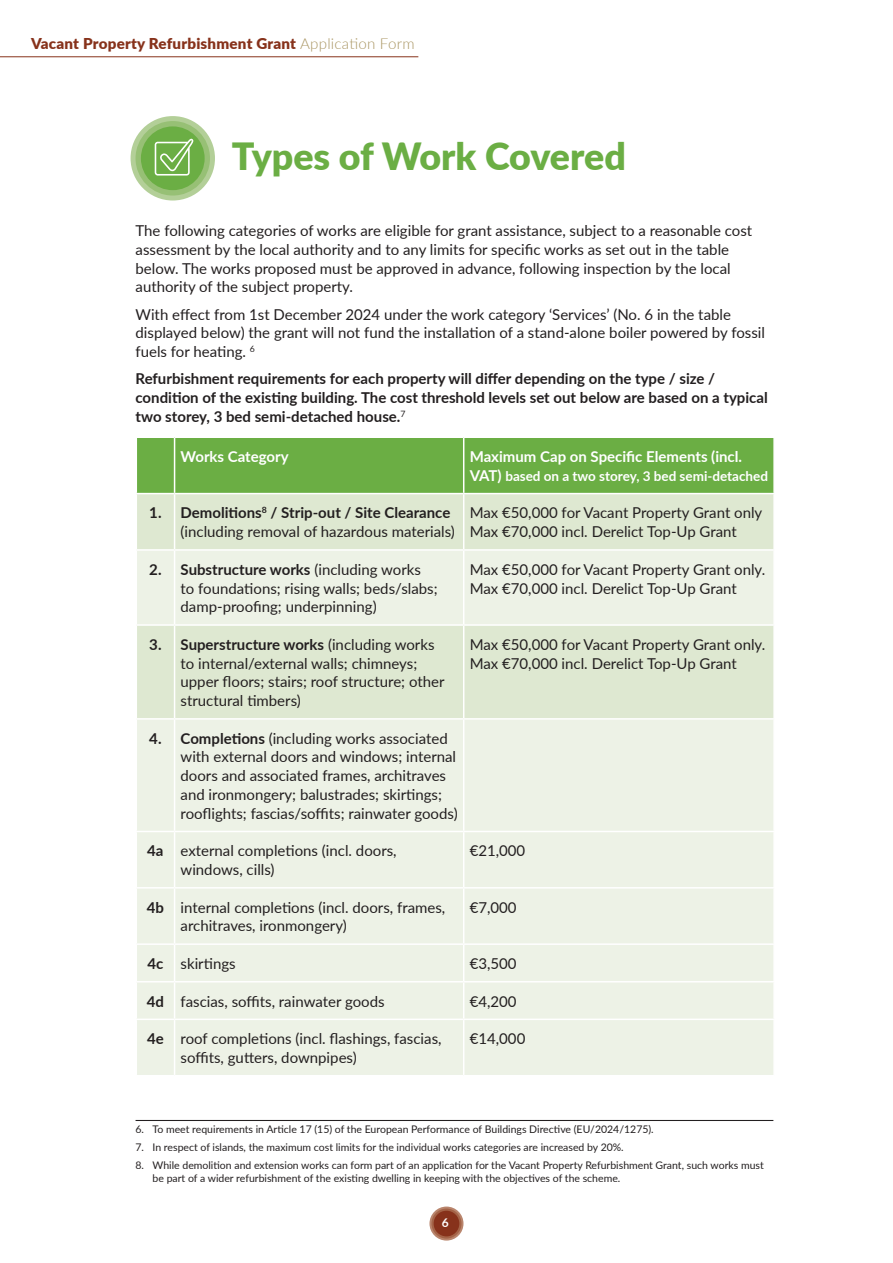
<style>
.page{position:relative;width:893px;height:1263px;background:#fff}
.page>*{position:absolute;margin:0;border:0;box-sizing:border-box;transform-origin:0 0}
.t1{font:900 37.5px "Lato";letter-spacing:-.005em;color:#6bae44}
.t2{font:15px/18.8px "Lato";color:#231f20}
.t3{font:700 15px/18.8px "Lato";color:#231f20}
.t4{font:900 15px "Lato";letter-spacing:.015em;color:#87321b}
.t5{font:700 15px "Lato";color:#fff}
.t6{font:700 13.5px "Lato";color:#fff}
.t7{font:700 12px "Lato";color:#fff}
.t8{font:10.5px/13.5px "Lato";color:#231f20}
.s1{font-weight:300;color:#a99562}
.s2{font-size:15px}
.s3{font-weight:700}
</style>
<div class="page">
<svg style="left:429px;top:1206px;width:34px;height:34px"></svg>
<svg style="left:431px;top:1208px;width:30px;height:30px"></svg>
<div style="left:434px;top:1211px;width:25px;height:25px;background:#87321b;border-radius:50%"></div>
<hr style="left:0;top:56px;width:418px;height:1px;background:#87321b">
<div style="left:137px;top:438px;width:636px;height:55px;background:#6bae44"></div>
<div style="left:137px;top:494px;width:636px;height:55px;background:#dee8d1"></div>
<svg style="left:137px;top:551px;width:636px;height:524px;background:#eaf0e2"></svg>
<hr style="left:174px;top:438px;width:1px;height:55px;background:#fff">
<hr style="left:463px;top:438px;width:1px;height:55px;background:#fff">
<hr style="left:174px;top:494px;width:1px;height:55px;background:#fff">
<hr style="left:463px;top:494px;width:1px;height:55px;background:#fff">
<hr style="left:174px;top:551px;width:1px;height:73px;background:#fff">
<hr style="left:463px;top:551px;width:1px;height:73px;background:#fff">
<hr style="left:136px;top:624px;width:39px;height:2px;background:#fff">
<hr style="left:175px;top:624px;width:289px;height:2px;background:#fff">
<hr style="left:174px;top:626px;width:1px;height:92px;background:#fff">
<hr style="left:464px;top:624px;width:311px;height:2px;background:#fff">
<hr style="left:463px;top:626px;width:1px;height:92px;background:#fff">
<hr style="left:136px;top:718px;width:39px;height:2px;background:#fff">
<hr style="left:175px;top:718px;width:289px;height:2px;background:#fff">
<hr style="left:174px;top:720px;width:1px;height:111px;background:#fff">
<hr style="left:464px;top:718px;width:311px;height:2px;background:#fff">
<hr style="left:463px;top:720px;width:1px;height:111px;background:#fff">
<hr style="left:136px;top:831px;width:39px;height:1px;background:#fff">
<hr style="left:175px;top:831px;width:289px;height:1px;background:#fff">
<hr style="left:174px;top:832px;width:1px;height:55px;background:#fff">
<hr style="left:464px;top:831px;width:311px;height:1px;background:#fff">
<hr style="left:463px;top:832px;width:1px;height:55px;background:#fff">
<hr style="left:136px;top:887px;width:39px;height:1px;background:#fff">
<hr style="left:175px;top:887px;width:289px;height:1px;background:#fff">
<hr style="left:174px;top:888px;width:1px;height:55px;background:#fff">
<hr style="left:464px;top:887px;width:311px;height:1px;background:#fff">
<hr style="left:463px;top:888px;width:1px;height:55px;background:#fff">
<hr style="left:136px;top:943px;width:39px;height:2px;background:#fff">
<hr style="left:175px;top:943px;width:289px;height:2px;background:#fff">
<hr style="left:174px;top:945px;width:1px;height:36px;background:#fff">
<hr style="left:464px;top:943px;width:311px;height:2px;background:#fff">
<hr style="left:463px;top:945px;width:1px;height:36px;background:#fff">
<hr style="left:136px;top:981px;width:39px;height:1px;background:#fff">
<hr style="left:175px;top:981px;width:289px;height:1px;background:#fff">
<hr style="left:174px;top:982px;width:1px;height:36px;background:#fff">
<hr style="left:464px;top:981px;width:311px;height:1px;background:#fff">
<hr style="left:463px;top:982px;width:1px;height:36px;background:#fff">
<hr style="left:136px;top:1018px;width:39px;height:2px;background:#fff">
<hr style="left:175px;top:1018px;width:289px;height:2px;background:#fff">
<hr style="left:174px;top:1020px;width:1px;height:55px;background:#fff">
<hr style="left:464px;top:1018px;width:311px;height:2px;background:#fff">
<hr style="left:463px;top:1020px;width:1px;height:55px;background:#fff">
<div style="left:131px;top:116px;width:84px;height:84px;background:#b3cf98;border-radius:50%"></div>
<div style="left:136px;top:121px;width:74px;height:75px;background:#97c075;border-radius:50%"></div>
<div style="left:141px;top:126px;width:64px;height:64px;background:#6bae44;border-radius:50%"></div>
<svg style="left:155px;top:139px;width:38px;height:37px"></svg>
<hr style="left:136px;top:1120px;width:637px;height:1px;background:#231f20">
<p class="t4" style="left:31px;top:32px;width:385px">Vacant Property Refurbishment Grant <span class="s1">Application Form</span></p>
<h1 class="t1" style="left:232px;top:128px;width:395px">Types of Work Covered</h1>
<p class="t2" style="left:136px;top:221px;width:618px">The following categories of works are eligible for grant assistance, subject to a reasonable cost assessment by the local authority and to any limits for specific works as set out in the table below. The works proposed must be approved in advance, following inspection by the local authority of the subject property.</p>
<p class="t2" style="left:136px;top:304px;width:631px">With effect from 1st December 2024 under the work category ‘Services’ (No. 6 in the table displayed below) the grant will not fund the installation of a stand-alone boiler powered by fossil fuels for heating. <sup>6</sup></p>
<p class="t3" style="left:136px;top:369px;width:634px">Refurbishment requirements for each property will differ depending on the type / size / condition of the existing building. The cost threshold levels set out below are based on a typical two storey, 3 bed semi-detached house.<sup>7</sup></p>
<p class="t5" style="left:181px;top:446px;width:110px">Works Category</p>
<p class="t5" style="left:470px;top:446px;width:274px">Maximum Cap on Specific Elements (incl.</p>
<p class="t6" style="left:470px;top:466px;width:300px"><span class="s2">VAT)</span> based on a two storey, 3 bed semi-detached</p>
<p class="t2" style="left:181px;top:503px;width:276px;text-indent:-31px"><span class="s3">1. Demolitions</span><sup>8</sup> <span class="s3">/ Strip-out / Site Clearance </span>(including removal of hazardous materials)</p>
<p class="t2" style="left:470px;top:503px;width:294px">Max €50,000 for Vacant Property Grant only<br>Max €70,000 incl. Derelict Top-Up Grant</p>
<p class="t2" style="left:181px;top:559px;width:259px;text-indent:-31px"><span class="s3">2. Substructure works</span> (including works to foundations; rising walls; beds/slabs; damp-proofing; underpinning)</p>
<p class="t2" style="left:470px;top:559px;width:297px">Max €50,000 for Vacant Property Grant only.<br>Max €70,000 incl. Derelict Top-Up Grant</p>
<p class="t2" style="left:181px;top:634px;width:265px;text-indent:-31px"><span class="s3">3. Superstructure works</span> (including works to internal/external walls; chimneys; upper floors; stairs; roof structure; other structural timbers)</p>
<p class="t2" style="left:470px;top:634px;width:297px">Max €50,000 for Vacant Property Grant only.<br>Max €70,000 incl. Derelict Top-Up Grant</p>
<p class="t2" style="left:181px;top:728px;width:279px;text-indent:-31px"><span class="s3">4. Completions</span> (including works associated with external doors and windows; internal doors and associated frames, architraves and ironmongery; balustrades; skirtings; rooflights; fascias/soffits; rainwater goods)</p>
<p class="t2" style="left:181px;top:841px;width:218px;text-indent:-33px"><span class="s3">4a</span> external completions (incl. doors, windows, cills)</p>
<p class="t2" style="left:470px;top:841px;width:57px">€21,000</p>
<p class="t2" style="left:181px;top:897px;width:266px;text-indent:-34px"><span class="s3">4b</span> internal completions (incl. doors, frames, architraves, ironmongery)</p>
<p class="t2" style="left:470px;top:897px;width:48px">€7,000</p>
<p class="t2" style="left:147px;top:953px;width:90px"><span class="s3">4c</span> skirtings</p>
<p class="t2" style="left:470px;top:953px;width:48px">€3,500</p>
<p class="t2" style="left:147px;top:991px;width:239px"><span class="s3">4d</span> fascias, soffits, rainwater goods</p>
<p class="t2" style="left:470px;top:991px;width:48px">€4,200</p>
<p class="t2" style="left:181px;top:1029px;width:262px;text-indent:-33px"><span class="s3">4e</span> roof completions (incl. flashings, fascias, soffits, gutters, downpipes)</p>
<p class="t2" style="left:470px;top:1029px;width:57px">€14,000</p>
<p class="t8" style="left:136px;top:1122px;width:520px">6. To meet requirements in Article 17 (15) of the European Performance of Buildings Directive (EU/2024/1275).</p>
<p class="t8" style="left:136px;top:1140px;width:490px">7. In respect of islands, the maximum cost limits for the individual works categories are increased by 20%.</p>
<p class="t8" style="left:153px;top:1158px;width:613px;text-indent:-17px">8. While demolition and extension works can form part of an application for the Vacant Property Refurbishment Grant, such works must be part of a wider refurbishment of the existing dwelling in keeping with the objectives of the scheme.</p>
<p class="t7" style="left:442px;top:1214px;width:8px">6</p>
</div>
